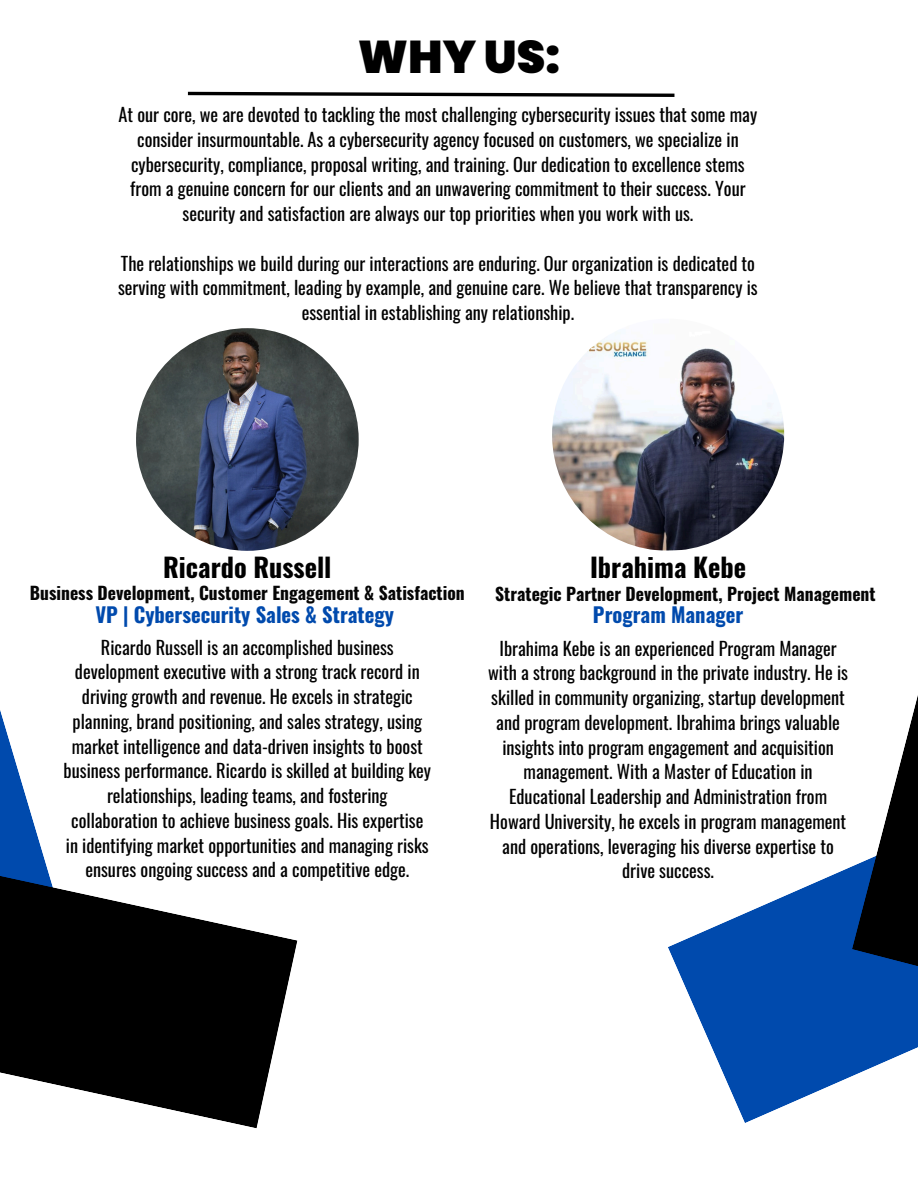
<style>
.page{position:relative;width:918px;height:1188px;background:#fff}
.page>*{position:absolute;margin:0;border:0;box-sizing:border-box;transform-origin:0 0}
.t1{font:900 45.75px "Poppins";color:#000}
.t2{font:700 26.25px "Oswald";color:#000}
.t3{font:700 20.55px "Oswald";color:#004aad}
.t4{font:18.3px/24.8px "Oswald";color:#000;text-align:center}
.t5{font:700 17.55px "Oswald";color:#050505}
</style>
<div class="page">
<img style="left:136px;top:328px;width:223px;height:223px;border-radius:50%">
<img style="left:552px;top:319px;width:232px;height:232px;border-radius:50%">
<svg style="left:0;top:710px;width:48px;height:160px"></svg>
<svg style="left:0;top:870px;width:297px;height:258px;fill:#000"></svg>
<svg style="left:668px;top:866px;width:250px;height:257px;fill:#004aad"></svg>
<svg style="left:852px;top:695px;width:66px;height:302px"></svg>
<svg style="left:187px;top:91px;width:488px;height:6px"></svg>
<h4 class="t1" style="left:358px;top:25px;width:204px">WHY US:</h4>
<h4 class="t4" style="left:119px;top:101px;width:640px">At our core, we are devoted to tackling the most challenging cybersecurity issues that some may consider insurmountable. As a cybersecurity agency focused on customers, we specialize in cybersecurity, compliance, proposal writing, and training. Our dedication to excellence stems from a genuine concern for our clients and an unwavering commitment to their success. Your security and satisfaction are always our top priorities when you work with us.</h4>
<h3 class="t4" style="left:118px;top:250px;width:641px">The relationships we build during our interactions are enduring. Our organization is dedicated to serving with commitment, leading by example, and genuine care. We believe that transparency is essential in establishing any relationship.</h3>
<p class="t2" style="left:163px;top:546px;width:170px">Ricardo Russell</p>
<p class="t3" style="left:95px;top:598px;width:300px">VP | Cybersecurity Sales &amp; Strategy</p>
<p class="t4" style="left:64px;top:634px;width:369px">Ricardo Russell is an accomplished business development executive with a strong track record in driving growth and revenue. He excels in strategic planning, brand positioning, and sales strategy, using market intelligence and data-driven insights to boost business performance. Ricardo is skilled at building key relationships, leading teams, and fostering collaboration to achieve business goals. His expertise in identifying market opportunities and managing risks ensures ongoing success and a competitive edge.</p>
<h2 class="t2" style="left:590px;top:547px;width:158px">Ibrahima Kebe</h2>
<h2 class="t3" style="left:593px;top:598px;width:152px">Program Manager</h2>
<p class="t5" style="left:30px;top:579px;width:436px">Business Development, Customer Engagement &amp; Satisfaction</p>
<p class="t5" style="left:495px;top:580px;width:382px">Strategic Partner Development, Project Management</p>
<h3 class="t4" style="left:488px;top:635px;width:361px">Ibrahima Kebe is an experienced Program Manager with a strong background in the private industry. He is skilled in community organizing, startup development and program development. Ibrahima brings valuable insights into program engagement and acquisition management. With a Master of Education in Educational Leadership and Administration from Howard University, he excels in program management and operations, leveraging his diverse expertise to drive success.</h3>
</div>
